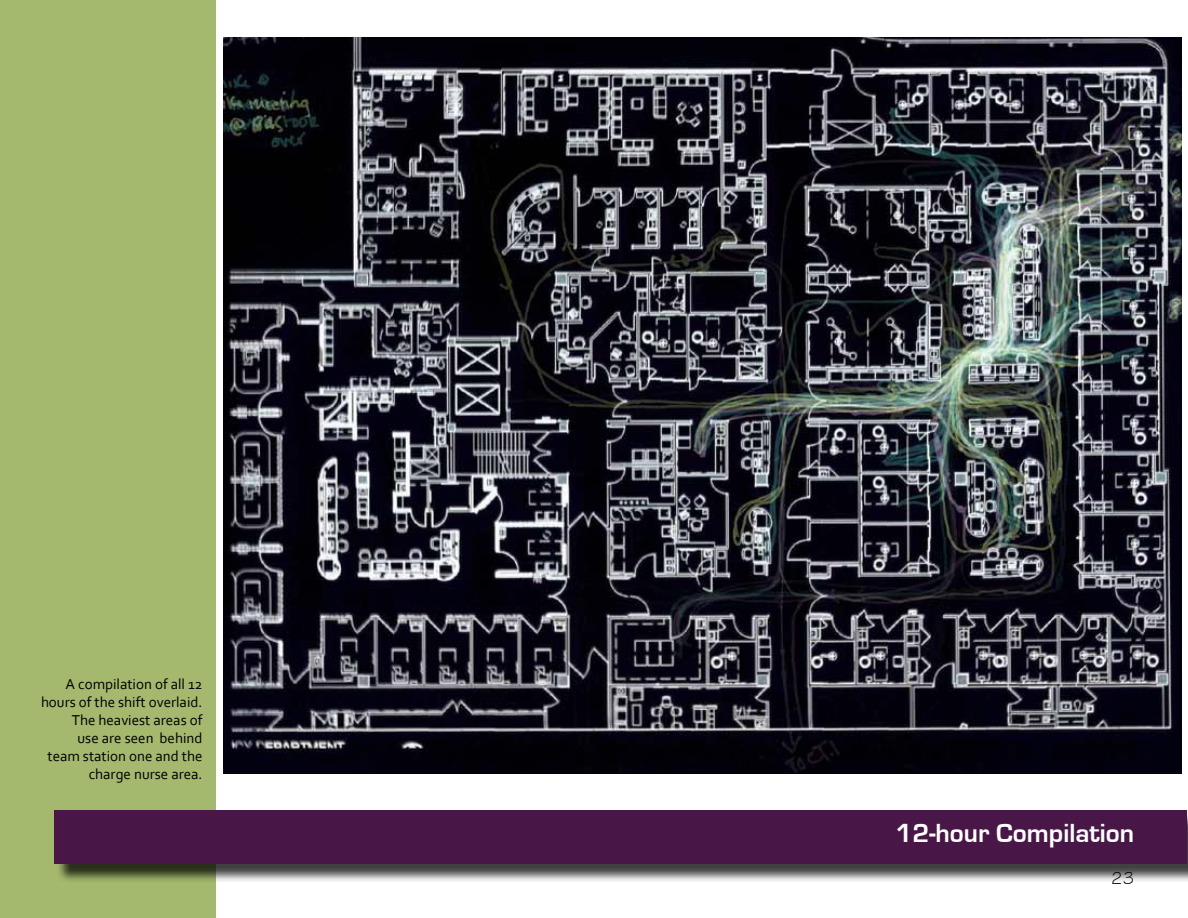
<style>
.page{position:relative;width:1188px;height:918px;background:#fff}
.page>*{position:absolute;margin:0;border:0;box-sizing:border-box;transform-origin:0 0}
.t1{font:700 27px "Eurostile";color:#fff}
.t2{font:18px "Stylus BT";color:#000}
.t3{font:15px/18px "Corbel";color:#000;text-align:right}
</style>
<div class="page">
<div style="left:0;top:0;width:216px;height:918px;background:#a4b96d"></div>
<div style="left:56px;top:812px;width:1132px;height:71px;background:#000;opacity:.75"></div>
<div style="left:54px;top:810px;width:1132px;height:54px;background:#481747"></div>
<img style="left:224px;top:38px;width:958px;height:736px">
<p class="t3" style="left:41px;top:675px;width:163px">A compilation of all 12 hours of the shift overlaid.<br>The heaviest areas of<br>use are seen behind<br>team station one and the charge nurse area.</p>
<h1 class="t1" style="left:896px;top:818px;width:240px">12-hour Compilation</h1>
<p class="t2" style="left:1111px;top:868px;width:25px">23</p>
</div>
